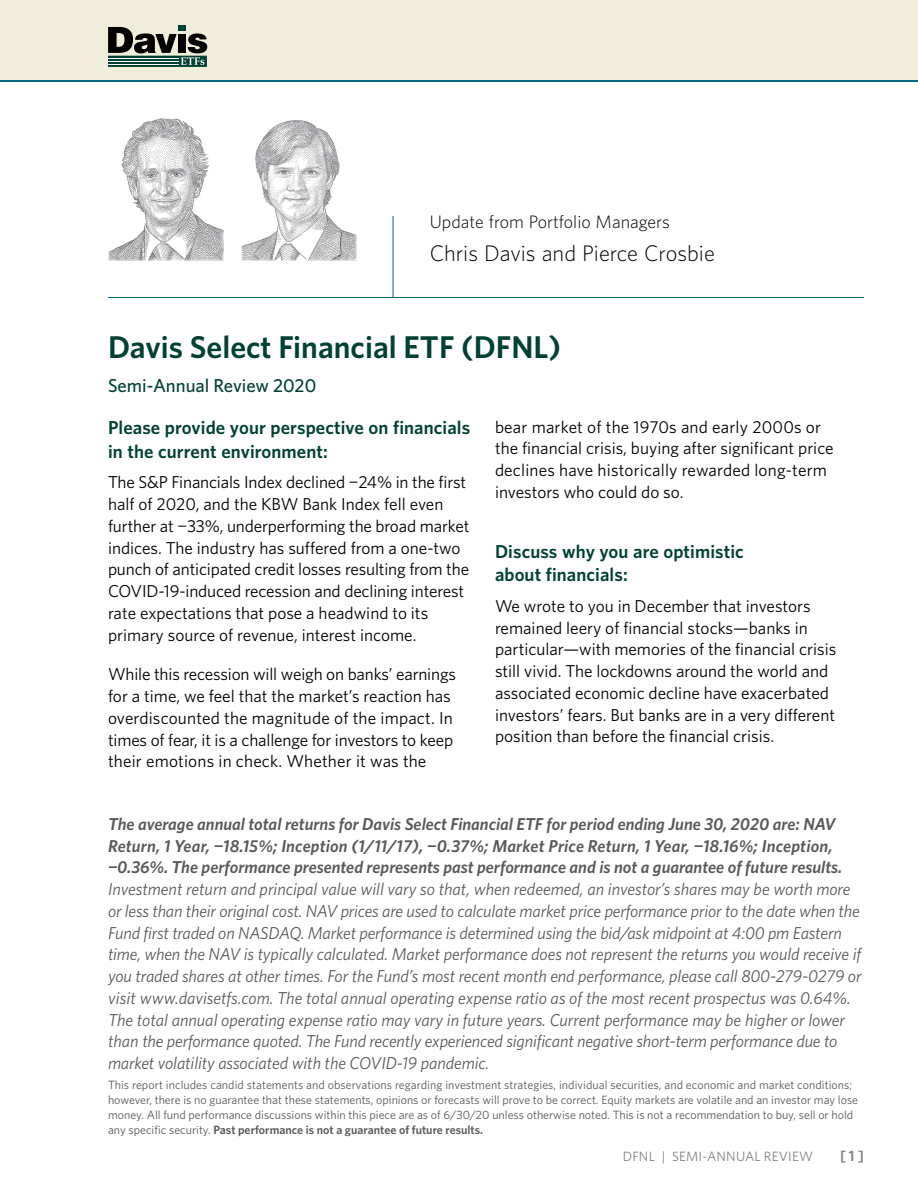
<style>
.page{position:relative;width:918px;height:1188px;background:#fff}
.page>*{position:absolute;margin:0;border:0;box-sizing:border-box;transform-origin:0 0}
.t1{font:600 31.5px "Whitney";color:#004133}
.LC_Heading_1{font:300 22.5px "Whitney";color:#000}
.t2{font:600 18.75px/23.7px "Whitney";letter-spacing:.005em;color:#004133}
.t3{font:500 18.75px "Whitney";color:#004133}
.LC_Heading_1-2{font:300 18px "Whitney";color:#000}
.Body{font:italic 17.25px/21.8px "Whitney";letter-spacing:-.005em;color:#58595b}
.Body-2{font:17.25px/21.8px "Whitney";color:#000}
.t4{font:600 15px "Whitney";color:#808285}
.t5{font:13.5px "Whitney";letter-spacing:.01em;color:#808285}
.Footnote_first{font:12px/15px "Whitney";color:#58595b}
.s1{font-weight:600}
</style>
<div class="page">
<div style="left:0;top:0;width:918px;height:80px;background:#f0eedb"></div>
<hr style="left:0;top:80px;width:918px;height:2px;background:#00667d">
<img style="left:242px;top:120px;width:115px;height:141px">
<hr style="left:108px;top:297px;width:756px;height:1px;background:#00667d">
<img style="left:108px;top:118px;width:115px;height:143px">
<hr style="left:393px;top:216px;width:1px;height:81px;background:#00667d">
<div style="left:178px;top:25px;width:8px;height:6px;background:#004133"></div>
<svg style="left:108px;top:27px;width:99px;height:40px"></svg>
<p class="LC_Heading_1-2" style="left:430px;top:210px;width:242px">Update from Portfolio Managers</p>
<p class="LC_Heading_1" style="left:430px;top:239px;width:287px">Chris Davis and Pierce Crosbie</p>
<p class="t1" style="left:108px;top:326px;width:455px">Davis Select Financial ETF (DFNL)</p>
<h2 class="t3" style="left:108px;top:373px;width:210px">Semi-Annual Review 2020</h2>
<p class="t2" style="left:108px;top:415px;width:364px">Please provide your perspective on financials in the current environment:</p>
<p class="Body-2" style="left:108px;top:471px;width:363px">The S&amp;P Financials Index declined −24% in the first half of 2020, and the KBW Bank Index fell even further at −33%, underperforming the broad market indices. The industry has suffered from a one-two punch of anticipated credit losses resulting from the COVID-19-induced recession and declining interest rate expectations that pose a headwind to its primary source of revenue, interest income.</p>
<p class="Body-2" style="left:108px;top:663px;width:350px">While this recession will weigh on banks’ earnings for a time, we feel that the market’s reaction has overdiscounted the magnitude of the impact. In times of fear, it is a challenge for investors to keep their emotions in check. Whether it was the</p>
<p class="Body-2" style="left:495px;top:415px;width:340px">bear market of the 1970s and early 2000s or the financial crisis, buying after significant price declines have historically rewarded long-term investors who could do so.</p>
<p class="t2" style="left:495px;top:539px;width:250px">Discuss why you are optimistic about financials:</p>
<p class="Body-2" style="left:495px;top:595px;width:343px">We wrote to you in December that investors remained leery of financial stocks—banks in particular—with memories of the financial crisis still vivid. The lockdowns around the world and associated economic decline have exacerbated investors’ fears. But banks are in a very different position than before the financial crisis.</p>
<p class="Body" style="left:108px;top:813px;width:755px"><span class="s1">The average annual total returns for Davis Select Financial ETF for period ending June 30, 2020 are: NAV Return, 1 Year, −18.15%; Inception (1/11/17), −0.37%; Market Price Return, 1 Year, −18.16%; Inception, −0.36%. The performance presented represents past performance and is not a guarantee of future results.<br></span>Investment return and principal value will vary so that, when redeemed, an investor’s shares may be worth more or less than their original cost. NAV prices are used to calculate market price performance prior to the date when the Fund first traded on NASDAQ. Market performance is determined using the bid/ask midpoint at 4:00 pm Eastern time, when the NAV is typically calculated. Market performance does not represent the returns you would receive if you traded shares at other times. For the Fund’s most recent month end performance, please call 800-279-0279 or visit www.davisetfs.com. The total annual operating expense ratio as of the most recent prospectus was 0.64%.<br>The total annual operating expense ratio may vary in future years. Current performance may be higher or lower than the performance quoted. The Fund recently experienced significant negative short-term performance due to market volatility associated with the COVID-19 pandemic.</p>
<p class="Footnote_first" style="left:108px;top:1077px;width:752px">This report includes candid statements and observations regarding investment strategies, individual securities, and economic and market conditions; however, there is no guarantee that these statements, opinions or forecasts will prove to be correct. Equity markets are volatile and an investor may lose money. All fund performance discussions within this piece are as of 6/30/20 unless otherwise noted. This is not a recommendation to buy, sell or hold any specific security. <span class="s1">Past performance is not a guarantee of future results.</span></p>
<p class="t5" style="left:623px;top:1147px;width:192px">DFNL | SEMI-ANNUAL REVIEW</p>
<p class="t4" style="left:840px;top:1146px;width:25px">[ 1 ]</p>
</div>
